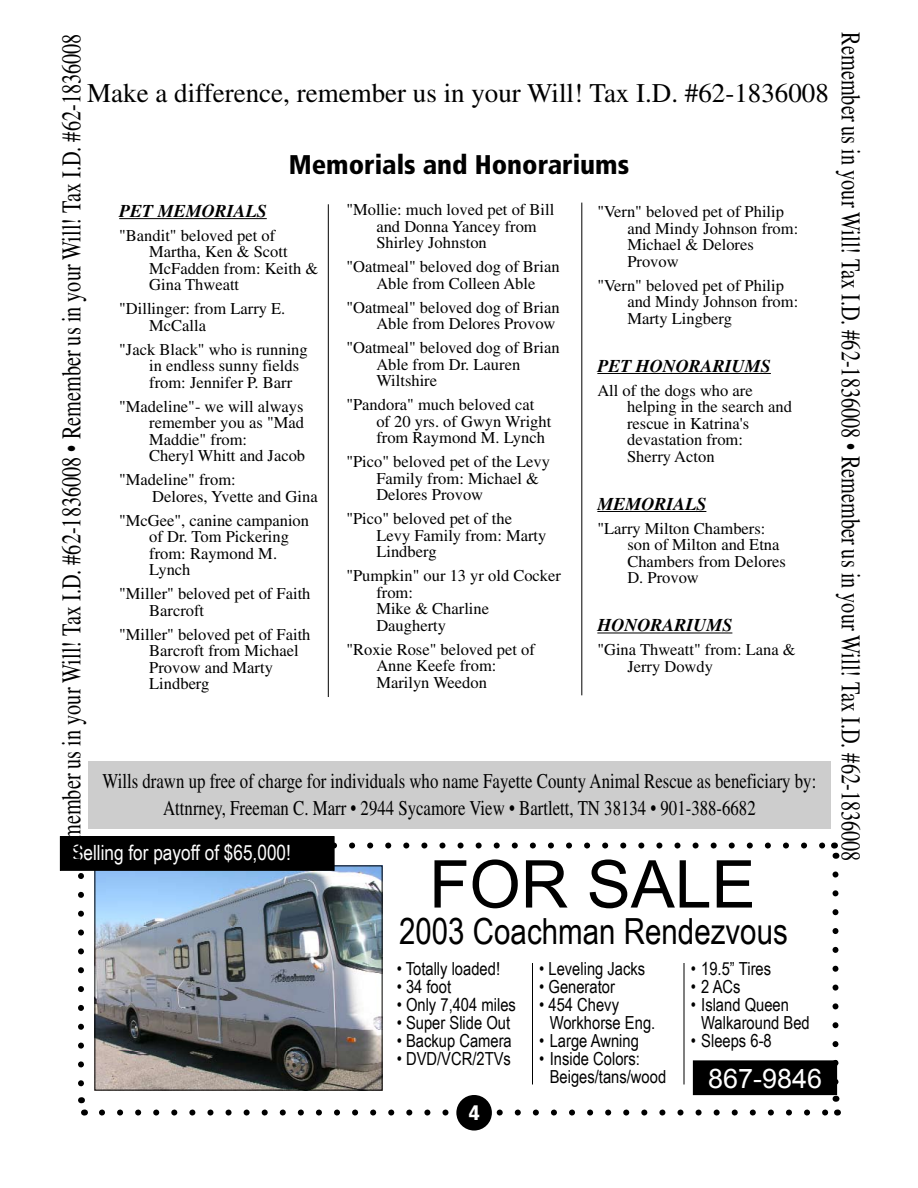
<style>
.page{position:relative;width:918px;height:1188px;background:#fff}
.page>*{position:absolute;margin:0;border:0;box-sizing:border-box;transform-origin:0 0}
.t1{font:66px "Arial";color:#000}
.t2{font:36px "Arial Narrow";color:#000}
.t3{font:27px "Times";color:#000;scale:.75 1}
.t4{font:27px "Times";color:#000}
.t5{font:900 condensed 27px "Frutiger";color:#000}
.t6{font:27px "Arial";color:#fff}
.t7{font:21px/27px "Times";color:#000;text-align:center;scale:.8 1}
.t8{font:21px "Arial Narrow";color:#fff}
.t9{font:900 condensed 21px "Frutiger";color:#fff}
.t10{font:18px/18px "Arial Narrow";color:#000}
.t11{font:italic 700 18px "Times";color:#000}
.t12{font:16.5px/16.5px "Times";color:#000}
</style>
<div class="page">
<div style="left:88px;top:761px;width:742px;height:67px;background:#cdcdcd"></div>
<svg style="left:85px;top:1110px;width:752px;height:6px"></svg>
<svg style="left:102px;top:1110px;width:726px;height:6px"></svg>
<svg style="left:334px;top:843px;width:491px;height:6px"></svg>
<div style="left:456px;top:1095px;width:36px;height:36px;background:#000;border-radius:50%"></div>
<img style="left:96px;top:868px;width:284px;height:220px">
<hr style="left:684px;top:963px;width:1px;height:121px;background:#000">
<hr style="left:532px;top:963px;width:1px;height:121px;background:#000">
<svg style="left:832px;top:856px;width:6px;height:243px"></svg>
<svg style="left:832px;top:874px;width:6px;height:215px"></svg>
<svg style="left:834px;top:843px;width:3px;height:16px"></svg>
<svg style="left:78px;top:873px;width:6px;height:227px"></svg>
<svg style="left:78px;top:876px;width:6px;height:215px"></svg>
<div style="left:60px;top:837px;width:274px;height:33px;background:#000"></div>
<div style="left:60px;top:836px;width:274px;height:35px;border:1px solid #000"></div>
<div style="left:693px;top:1061px;width:144px;height:34px;background:#000"></div>
<div style="left:693px;top:1060px;width:144px;height:35px;border:1px solid #000"></div>
<hr style="left:119px;top:218px;width:148px;height:1px;background:#000">
<hr style="left:328px;top:204px;width:1px;height:493px;background:#000">
<hr style="left:581px;top:203px;width:1px;height:492px;background:#000">
<hr style="left:597px;top:373px;width:174px;height:1px;background:#000">
<hr style="left:597px;top:511px;width:109px;height:1px;background:#000">
<hr style="left:597px;top:633px;width:135px;height:1px;background:#000">
<h3 class="t3" style="left:56px;top:863px;width:1107px;rotate:-90deg">Remember us in your Will! Tax I.D. #62-1836008 • Remember us in your Will! Tax I.D. #62-1836008</h3>
<h3 class="t3" style="left:866px;top:32px;width:1107px;rotate:90deg">Remember us in your Will! Tax I.D. #62-1836008 • Remember us in your Will! Tax I.D. #62-1836008</h3>
<h3 class="t4" style="left:87px;top:78px;width:743px">Make a difference, remember us in your Will! Tax I.D. #62-1836008</h3>
<h3 class="t5" style="left:289px;top:149px;width:342px">Memorials and Honorariums</h3>
<p class="t12" style="left:376px;top:202px;width:179px;text-indent:-30px">"Mollie: much loved pet of Bill and Donna Yancey from<br>Shirley Johnston</p>
<p class="t12" style="left:346px;top:259px;width:215px;text-align:center">"Oatmeal" beloved dog of Brian<br>Able from Colleen Able</p>
<p class="t12" style="left:346px;top:299px;width:215px;text-align:right">"Oatmeal" beloved dog of Brian<br>Able from Delores Provow</p>
<p class="t12" style="left:376px;top:340px;width:185px;text-indent:-30px">"Oatmeal" beloved dog of Brian<br>Able from Dr. Lauren<br>Wiltshire</p>
<p class="t12" style="left:376px;top:397px;width:177px;text-indent:-30px">"Pandora" much beloved cat of 20 yrs. of Gwyn Wright from Raymond M. Lynch</p>
<p class="t12" style="left:376px;top:454px;width:175px;text-indent:-30px">"Pico" beloved pet of the Levy<br>Family from: Michael &amp;<br>Delores Provow</p>
<p class="t12" style="left:376px;top:511px;width:172px;text-indent:-30px">"Pico" beloved pet of the<br>Levy Family from: Marty<br>Lindberg</p>
<p class="t12" style="left:376px;top:568px;width:186px;text-indent:-30px">"Pumpkin" our 13 yr old Cocker from:<br>Mike &amp; Charline<br>Daugherty</p>
<p class="t12" style="left:376px;top:641px;width:160px;text-indent:-30px">"Roxie Rose" beloved pet of<br>Anne Keefe from:<br>Marilyn Weedon</p>
<p class="t11" style="left:119px;top:200px;width:149px">PET MEMORIALS</p>
<p class="t12" style="left:149px;top:227px;width:171px;text-indent:-30px">"Bandit" beloved pet of<br>Martha, Ken &amp; Scott<br>McFadden from: Keith &amp;<br>Gina Thweatt</p>
<p class="t12" style="left:149px;top:300px;width:138px;text-indent:-30px">"Dillinger: from Larry E.<br>McCalla</p>
<p class="t12" style="left:149px;top:341px;width:160px;text-indent:-30px">"Jack Black" who is running in endless sunny fields from: Jennifer P. Barr</p>
<p class="t12" style="left:149px;top:398px;width:157px;text-indent:-30px">"Madeline"- we will always remember you as "Mad<br>Maddie" from:<br>Cheryl Whitt and Jacob</p>
<p class="t12" style="left:152px;top:471px;width:167px;text-indent:-33px">"Madeline" from:<br>Delores, Yvette and Gina</p>
<p class="t12" style="left:149px;top:512px;width:161px;text-indent:-30px">"McGee", canine campanion of Dr. Tom Pickering from: Raymond M.<br>Lynch</p>
<p class="t12" style="left:149px;top:585px;width:163px;text-indent:-30px">"Miller" beloved pet of Faith<br>Barcroft</p>
<p class="t12" style="left:149px;top:626px;width:163px;text-indent:-30px">"Miller" beloved pet of Faith<br>Barcroft from Michael<br>Provow and Marty<br>Lindberg</p>
<p class="t12" style="left:627px;top:203px;width:172px;text-indent:-30px">"Vern" beloved pet of Philip and Mindy Johnson from:<br>Michael &amp; Delores<br>Provow</p>
<p class="t12" style="left:627px;top:277px;width:172px;text-indent:-30px">"Vern" beloved pet of Philip and Mindy Johnson from:<br>Marty Lingberg</p>
<p class="t11" style="left:597px;top:355px;width:175px">PET HONORARIUMS</p>
<p class="t12" style="left:627px;top:382px;width:166px;text-indent:-30px">All of the dogs who are helping in the search and rescue in Katrina's devastation from:<br>Sherry Acton</p>
<p class="t11" style="left:597px;top:493px;width:111px">MEMORIALS</p>
<p class="t12" style="left:627px;top:520px;width:160px;text-indent:-30px">"Larry Milton Chambers: son of Milton and Etna<br>Chambers from Delores<br>D. Provow</p>
<p class="t11" style="left:597px;top:615px;width:137px">HONORARIUMS</p>
<p class="t12" style="left:627px;top:641px;width:170px;text-indent:-30px">"Gina Thweatt" from: Lana &amp;<br>Jerry Dowdy</p>
<p class="t7" style="left:103px;top:767px;width:894px">Wills drawn up free of charge for individuals who name Fayette County Animal Rescue as beneficiary by:<br>Attnrney, Freeman C. Marr • 2944 Sycamore View • Bartlett, TN 38134 • 901-388-6682</p>
<p class="t8" style="left:72px;top:840px;width:220px">Selling for payoff of $65,000!</p>
<h1 class="t1" style="left:429px;top:847px;width:328px">FOR SALE</h1>
<h2 class="t2" style="left:399px;top:910px;width:390px">2003 Coachman Rendezvous</h2>
<p class="t10" style="left:397px;top:959px;width:105px">• Totally loaded!</p>
<p class="t10" style="left:397px;top:977px;width:56px">• 34 foot</p>
<p class="t10" style="left:397px;top:995px;width:121px">• Only 7,404 miles</p>
<p class="t10" style="left:397px;top:1013px;width:115px">• Super Slide Out</p>
<p class="t10" style="left:397px;top:1031px;width:117px">• Backup Camera</p>
<p class="t10" style="left:397px;top:1049px;width:116px">• DVD/VCR/2TVs</p>
<p class="t10" style="left:691px;top:959px;width:82px">• 19.5” Tires</p>
<p class="t10" style="left:691px;top:977px;width:51px">• 2 ACs</p>
<p class="t10" style="left:701px;top:995px;width:110px;text-indent:-10px">• Island Queen<br>Walkaround Bed</p>
<p class="t10" style="left:691px;top:1031px;width:83px">• Sleeps 6-8</p>
<p class="t10" style="left:539px;top:959px;width:108px">• Leveling Jacks</p>
<p class="t10" style="left:539px;top:977px;width:77px">• Generator</p>
<p class="t10" style="left:550px;top:995px;width:107px;text-indent:-10px">• 454 Chevy<br>Workhorse Eng.</p>
<p class="t10" style="left:539px;top:1031px;width:101px">• Large Awning</p>
<p class="t10" style="left:550px;top:1049px;width:118px;text-indent:-10px">• Inside Colors:<br>Beiges/tans/wood</p>
<h3 class="t6" style="left:708px;top:1064px;width:116px">867-9846</h3>
<p class="t9" style="left:469px;top:1100px;width:12px">4</p>
</div>
